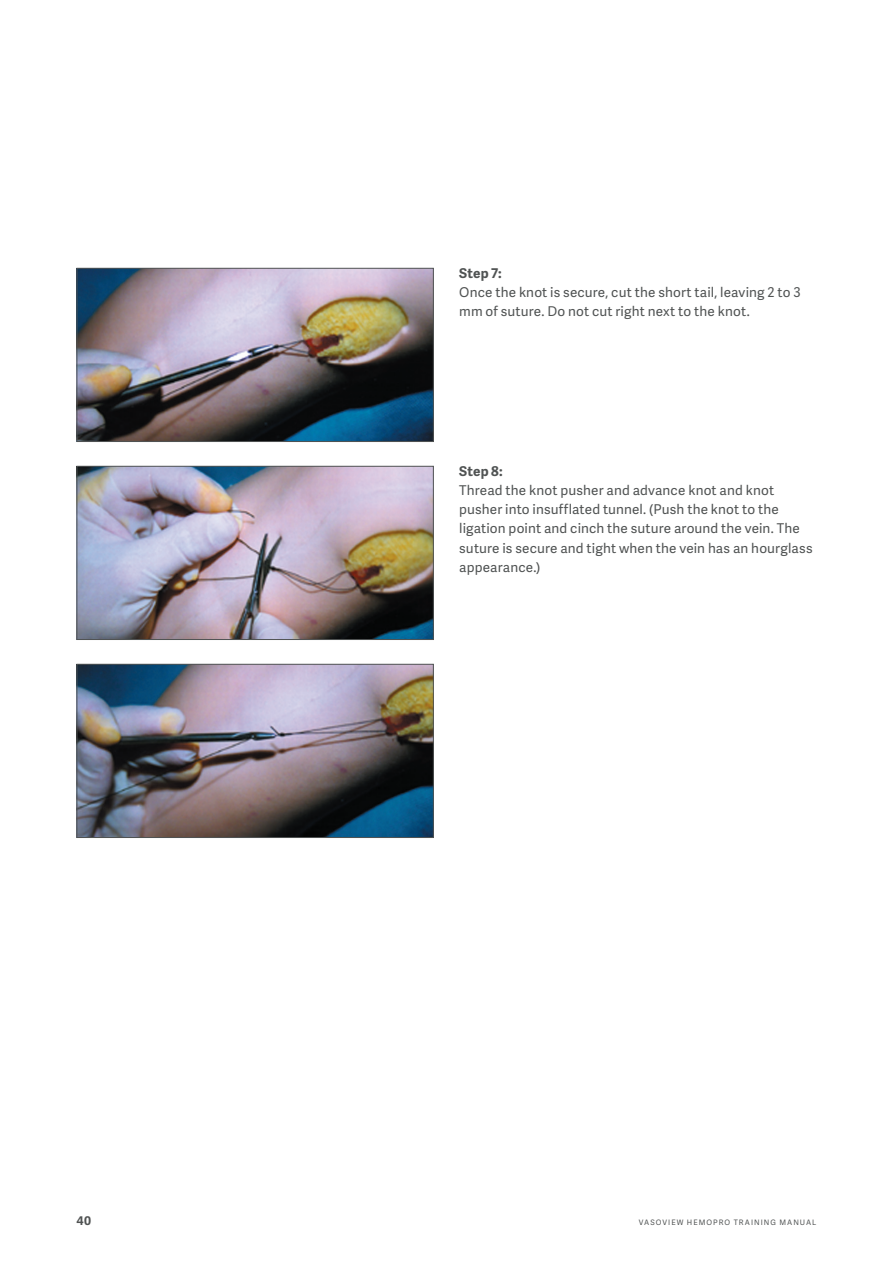
<style>
.page{position:relative;width:893px;height:1263px;background:#fff}
.page>*{position:absolute;margin:0;border:0;box-sizing:border-box;transform-origin:0 0}
.t1{font:13.5px/19.2px "Adelle Sans";letter-spacing:.01em;color:#505353}
.t2{font:700 13.5px "Adelle Sans";letter-spacing:.015em;color:#505353}
.t3{font:700 12px "Adelle Sans";color:#505353}
.t4{font:7.5px "Adelle Sans";letter-spacing:.135em;color:#505353}
</style>
<div class="page">
<img style="left:79px;top:270px;width:353px;height:170px">
<div style="left:77px;top:268px;width:357px;height:174px;border:1px solid #505353"></div>
<img style="left:79px;top:468px;width:353px;height:170px">
<div style="left:77px;top:466px;width:357px;height:174px;border:1px solid #505353"></div>
<img style="left:79px;top:666px;width:353px;height:170px">
<div style="left:77px;top:664px;width:357px;height:174px;border:1px solid #505353"></div>
<p class="t2" style="left:459px;top:263px;width:44px">Step 7:</p>
<p class="t1" style="left:459px;top:282px;width:343px">Once the knot is secure, cut the short tail, leaving 2 to 3 mm of suture. Do not cut right next to the knot.</p>
<p class="t2" style="left:459px;top:461px;width:45px">Step 8:</p>
<p class="t1" style="left:459px;top:480px;width:355px">Thread the knot pusher and advance knot and knot pusher into insufflated tunnel. (Push the knot to the ligation point and cinch the suture around the vein. The suture is secure and tight when the vein has an hourglass appearance.)</p>
<p class="t3" style="left:77px;top:1211px;width:16px">40</p>
<p class="t4" style="left:639px;top:1217px;width:179px">VASOVIEW HEMOPRO TRAINING MANUAL</p>
</div>
